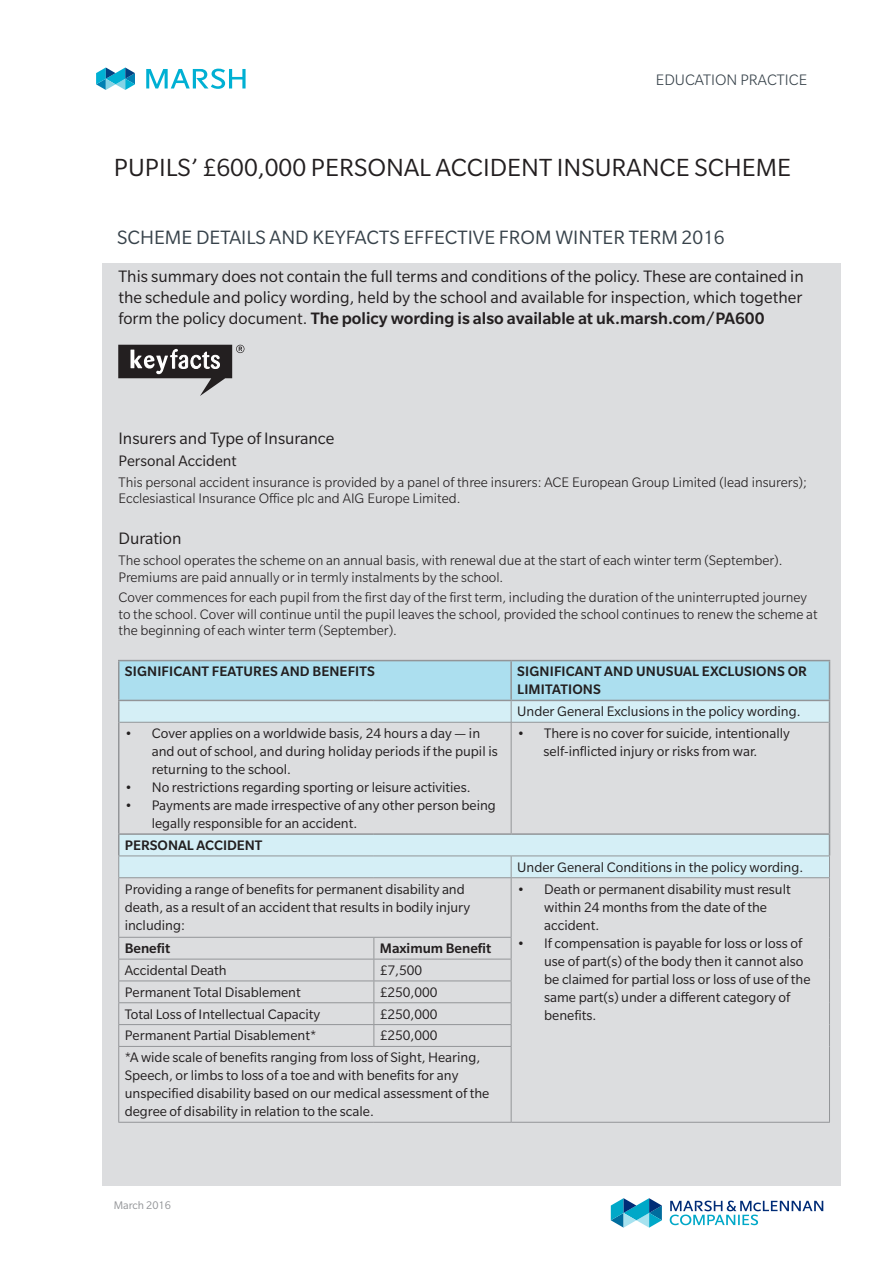
<style>
.page{position:relative;width:893px;height:1263px;background:#fff}
.page>*{position:absolute;margin:0;border:0;box-sizing:border-box;transform-origin:0 0}
.ED-Text_Body_8_11{font:27px "Slate Pro";color:#231f20}
.ED-Text_Body_8_11-2{font:21px "Slate Pro";color:#37424a}
.ED-Text_Body_8_11-3{font:18px/21px "Slate Pro";color:#231f20;text-align:justify}
.ED-Subheading_12_16{font:18px "Slate Pro";color:#231f20}
.ED-Text_Body_8_11-4{font:300 16.5px "Slate Pro";color:#37424a}
.ED-Text_Subhead_9_12{font:16.5px "Slate Pro";color:#231f20}
.ED-Text_Body_8_11-5{font:15px/18px "Slate Pro";color:#231f20}
.ED-Text_Body_8_11-6{font:300 15px/16.5px "Slate Pro";color:#231f20}
.ED-Text_Subhead_9_12-2{font:300 15px/16.5px "Slate Pro";color:#231f20}
.ED-Text_Body_8_11-7{font:500 15px/18px "Slate Pro";letter-spacing:.01em;color:#231f20}
.ED-Text_Body_8_11-8{font:12px "Slate Pro";color:#939598}
.s1{font-weight:500}
</style>
<div class="page">
<div style="left:102px;top:263px;width:738px;height:922px;background:#dcdddf"></div>
<svg style="left:670px;top:1200px;width:153px;height:25px"></svg>
<svg style="left:611px;top:1198px;width:51px;height:30px"></svg>
<svg style="left:96px;top:68px;width:39px;height:22px"></svg>
<svg style="left:146px;top:69px;width:100px;height:20px"></svg>
<svg style="left:118px;top:345px;width:126px;height:51px"></svg>
<svg style="left:119px;top:723px;width:710px;height:154px"></svg>
<hr style="left:118px;top:855px;width:256px;height:1px;background:#939598">
<hr style="left:374px;top:855px;width:137px;height:1px;background:#939598">
<hr style="left:511px;top:855px;width:319px;height:1px;background:#939598">
<svg style="left:511px;top:856px;width:1px;height:21px"></svg>
<hr style="left:118px;top:877px;width:256px;height:1px;background:#939598">
<hr style="left:118px;top:878px;width:1px;height:59px;background:#939598">
<hr style="left:374px;top:877px;width:137px;height:1px;background:#939598">
<hr style="left:511px;top:877px;width:319px;height:1px;background:#939598">
<hr style="left:511px;top:878px;width:1px;height:59px;background:#939598">
<hr style="left:829px;top:878px;width:1px;height:59px;background:#939598">
<hr style="left:118px;top:937px;width:256px;height:1px;background:#939598">
<hr style="left:374px;top:937px;width:137px;height:1px;background:#939598">
<hr style="left:118px;top:959px;width:256px;height:1px;background:#939598">
<hr style="left:374px;top:959px;width:137px;height:1px;background:#939598">
<hr style="left:118px;top:980px;width:256px;height:1px;background:#939598">
<hr style="left:374px;top:980px;width:137px;height:1px;background:#939598">
<hr style="left:118px;top:1002px;width:256px;height:1px;background:#939598">
<hr style="left:374px;top:1002px;width:137px;height:1px;background:#939598">
<hr style="left:118px;top:1024px;width:256px;height:1px;background:#939598">
<svg style="left:118px;top:938px;width:1px;height:108px"></svg>
<hr style="left:374px;top:1024px;width:137px;height:1px;background:#939598">
<svg style="left:373px;top:938px;width:1px;height:108px"></svg>
<svg style="left:511px;top:938px;width:1px;height:108px"></svg>
<svg style="left:829px;top:937px;width:1px;height:109px"></svg>
<hr style="left:118px;top:1046px;width:256px;height:1px;background:#939598">
<hr style="left:118px;top:1047px;width:1px;height:75px;background:#939598">
<hr style="left:374px;top:1046px;width:137px;height:1px;background:#939598">
<hr style="left:511px;top:1047px;width:1px;height:75px;background:#939598">
<hr style="left:829px;top:1046px;width:1px;height:76px;background:#939598">
<hr style="left:118px;top:1122px;width:256px;height:1px;background:#939598">
<hr style="left:374px;top:1122px;width:137px;height:1px;background:#939598">
<hr style="left:511px;top:1122px;width:319px;height:1px;background:#939598">
<hr style="left:118px;top:660px;width:256px;height:1px;background:#939598">
<hr style="left:374px;top:660px;width:137px;height:1px;background:#939598">
<hr style="left:511px;top:660px;width:319px;height:1px;background:#939598">
<hr style="left:118px;top:722px;width:1px;height:111px;background:#939598">
<hr style="left:829px;top:722px;width:1px;height:111px;background:#939598">
<svg style="left:118px;top:661px;width:712px;height:61px;background:#b8e1ed"></svg>
<hr style="left:119px;top:722px;width:255px;height:1px;background:#939598">
<hr style="left:374px;top:722px;width:137px;height:1px;background:#939598">
<hr style="left:511px;top:722px;width:318px;height:1px;background:#939598">
<hr style="left:511px;top:722px;width:1px;height:111px;background:#939598">
<hr style="left:118px;top:833px;width:256px;height:2px;background:#939598">
<svg style="left:118px;top:835px;width:1px;height:42px"></svg>
<hr style="left:374px;top:833px;width:137px;height:2px;background:#939598">
<hr style="left:511px;top:833px;width:319px;height:2px;background:#939598">
<svg style="left:829px;top:835px;width:1px;height:42px"></svg>
<p class="ED-Text_Body_8_11-4" style="left:656px;top:71px;width:153px">EDUCATION PRACTICE</p>
<p class="ED-Text_Body_8_11" style="left:114px;top:154px;width:679px">PUPILS’ £600,000 PERSONAL ACCIDENT INSURANCE SCHEME</p>
<p class="ED-Text_Body_8_11-2" style="left:117px;top:226px;width:609px">SCHEME DETAILS AND KEYFACTS EFFECTIVE FROM WINTER TERM 2016</p>
<p class="ED-Text_Body_8_11-3" style="left:119px;top:266px;width:687px">This summary does not contain the full terms and conditions of the policy. These are contained in the schedule and policy wording, held by the school and available for inspection, which together form the policy document. <span class="s1">The policy wording is also available at uk.marsh.com/PA600</span></p>
<p class="ED-Text_Body_8_11-3" style="left:119px;top:428px;width:217px">Insurers and Type of Insurance</p>
<p class="ED-Text_Subhead_9_12" style="left:119px;top:452px;width:120px">Personal Accident</p>
<p class="ED-Text_Subhead_9_12-2" style="left:119px;top:474px;width:690px">This personal accident insurance is provided by a panel of three insurers: ACE European Group Limited (lead insurers);<br>Ecclesiastical Insurance Office plc and AIG Europe Limited.</p>
<p class="ED-Subheading_12_16" style="left:119px;top:529px;width:65px">Duration</p>
<p class="ED-Text_Body_8_11-6" style="left:119px;top:552px;width:665px">The school operates the scheme on an annual basis, with renewal due at the start of each winter term (September).<br>Premiums are paid annually or in termly instalments by the school.</p>
<p class="ED-Text_Body_8_11-6" style="left:119px;top:589px;width:700px">Cover commences for each pupil from the first day of the first term, including the duration of the uninterrupted journey to the school. Cover will continue until the pupil leaves the school, provided the school continues to renew the scheme at the beginning of each winter term (September).</p>
<p class="ED-Text_Body_8_11-7" style="left:125px;top:662px;width:252px">SIGNIFICANT FEATURES AND BENEFITS</p>
<p class="ED-Text_Body_8_11-7" style="left:517px;top:662px;width:291px">SIGNIFICANT AND UNUSUAL EXCLUSIONS OR<br>LIMITATIONS</p>
<p class="ED-Text_Body_8_11-5" style="left:517px;top:702px;width:285px">Under General Exclusions in the policy wording.</p>
<p class="ED-Text_Body_8_11-5" style="left:152px;top:724px;width:347px;text-indent:-27px">• Cover applies on a worldwide basis, 24 hours a day — in and out of school, and during holiday periods if the pupil is returning to the school.</p>
<p class="ED-Text_Body_8_11-5" style="left:125px;top:778px;width:347px">• No restrictions regarding sporting or leisure activities.</p>
<p class="ED-Text_Body_8_11-5" style="left:152px;top:796px;width:346px;text-indent:-27px">• Payments are made irrespective of any other person being legally responsible for an accident.</p>
<p class="ED-Text_Body_8_11-5" style="left:517px;top:724px;width:274px">• There is no cover for suicide, intentionally</p>
<p class="ED-Text_Body_8_11-5" style="left:544px;top:742px;width:215px">self-inflicted injury or risks from war.</p>
<p class="ED-Text_Body_8_11-7" style="left:125px;top:836px;width:139px">PERSONAL ACCIDENT</p>
<p class="ED-Text_Body_8_11-5" style="left:125px;top:880px;width:347px">Providing a range of benefits for permanent disability and death, as a result of an accident that results in bodily injury</p>
<p class="ED-Text_Body_8_11-5" style="left:125px;top:916px;width:62px">including:</p>
<p class="ED-Text_Body_8_11-7" style="left:125px;top:939px;width:47px">Benefit</p>
<p class="ED-Text_Body_8_11-7" style="left:380px;top:939px;width:113px">Maximum Benefit</p>
<p class="ED-Text_Body_8_11-5" style="left:125px;top:961px;width:103px">Accidental Death</p>
<p class="ED-Text_Body_8_11-5" style="left:380px;top:961px;width:44px">£7,500</p>
<p class="ED-Text_Body_8_11-5" style="left:125px;top:983px;width:178px">Permanent Total Disablement</p>
<p class="ED-Text_Body_8_11-5" style="left:380px;top:983px;width:59px">£250,000</p>
<p class="ED-Text_Body_8_11-5" style="left:125px;top:1005px;width:197px">Total Loss of Intellectual Capacity</p>
<p class="ED-Text_Body_8_11-5" style="left:380px;top:1005px;width:59px">£250,000</p>
<p class="ED-Text_Body_8_11-5" style="left:125px;top:1026px;width:193px">Permanent Partial Disablement*</p>
<p class="ED-Text_Body_8_11-5" style="left:380px;top:1026px;width:59px">£250,000</p>
<p class="ED-Text_Body_8_11-5" style="left:125px;top:1048px;width:366px">*A wide scale of benefits ranging from loss of Sight, Hearing, Speech, or limbs to loss of a toe and with benefits for any unspecified disability based on our medical assessment of the degree of disability in relation to the scale.</p>
<p class="ED-Text_Body_8_11-5" style="left:517px;top:858px;width:288px">Under General Conditions in the policy wording.</p>
<p class="ED-Text_Body_8_11-5" style="left:544px;top:880px;width:248px;text-indent:-27px">• Death or permanent disability must result within 24 months from the date of the accident.</p>
<p class="ED-Text_Body_8_11-5" style="left:544px;top:934px;width:268px;text-indent:-27px">• If compensation is payable for loss or loss of use of part(s) of the body then it cannot also be claimed for partial loss or loss of use of the same part(s) under a different category of benefits.</p>
<p class="ED-Text_Body_8_11-8" style="left:114px;top:1199px;width:59px">March 2016</p>
</div>
